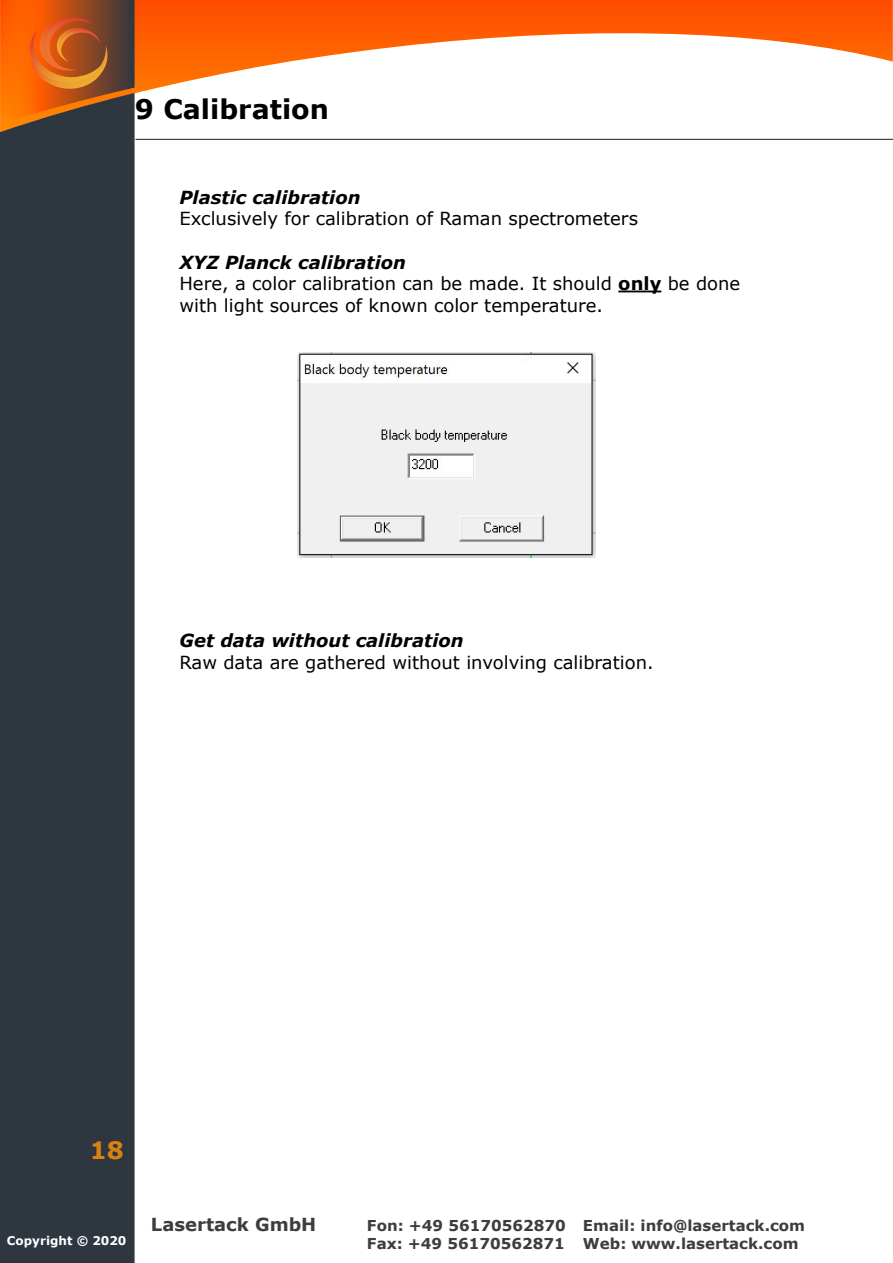
<style>
.page{position:relative;width:893px;height:1263px;background:#fff}
.page>*{position:absolute;margin:0;border:0;box-sizing:border-box;transform-origin:0 0}
.t1{font:700 27px "Verdana";color:#000}
.t2{font:700 24px "Verdana";color:#d88210}
.t3{font:18px/21.6px "Verdana";color:#000}
.t4{font:italic 700 18px "Verdana";color:#000}
.t5{font:700 18px "Verdana";color:#3f3c3f}
.t6{font:700 15px/18px "Verdana";color:#3f3c3f}
.t7{font:700 12px "Verdana";color:#fff}
.s1{font-weight:700;font-style:italic}
.s2{font-weight:700}
</style>
<div class="page">
<svg style="left:135px;top:0;width:758px;height:94px"></svg>
<svg style="left:0;top:0;width:135px;height:93px;background:#af5118"></svg>
<div style="left:0;top:93px;width:135px;height:1170px;background:#2e3640"></div>
<img style="left:31px;top:45px;width:77px;height:44px">
<img style="left:30px;top:29px;width:72px;height:54px">
<img style="left:39px;top:20px;width:39px;height:51px">
<img style="left:45px;top:18px;width:48px;height:49px">
<img style="left:57px;top:27px;width:31px;height:35px">
<img style="left:60px;top:29px;width:40px;height:25px">
<hr style="left:136px;top:139px;width:757px;height:1px;background:#1d1d1b">
<hr style="left:618px;top:291px;width:43px;height:1px;background:#000">
<img style="left:297px;top:353px;width:299px;height:205px">
<h1 class="t1" style="left:135px;top:90px;width:196px">9 Calibration</h1>
<p class="t4" style="left:179px;top:185px;width:183px">Plastic calibration</p>
<p class="t3" style="left:179px;top:208px;width:460px">Exclusively for calibration of Raman spectrometers</p>
<p class="t3" style="left:179px;top:251px;width:562px"><span class="s1">XYZ Planck calibration<br></span>Here, a color calibration can be made. It should <span class="s2">only</span> be done with light sources of known color temperature.</p>
<p class="t4" style="left:179px;top:628px;width:286px">Get data without calibration</p>
<p class="t3" style="left:179px;top:651px;width:476px">Raw data are gathered without involving calibration.</p>
<h2 class="t2" style="left:90px;top:1133px;width:36px">18</h2>
<p class="t7" style="left:7px;top:1232px;width:121px">Copyright © 2020</p>
<p class="t5" style="left:151px;top:1212px;width:167px">Lasertack GmbH</p>
<p class="t6" style="left:367px;top:1216px;width:440px">Fon: +49 56170562870 Email: info@lasertack.com<br>Fax: +49 56170562871 Web: www.lasertack.com</p>
</div>
